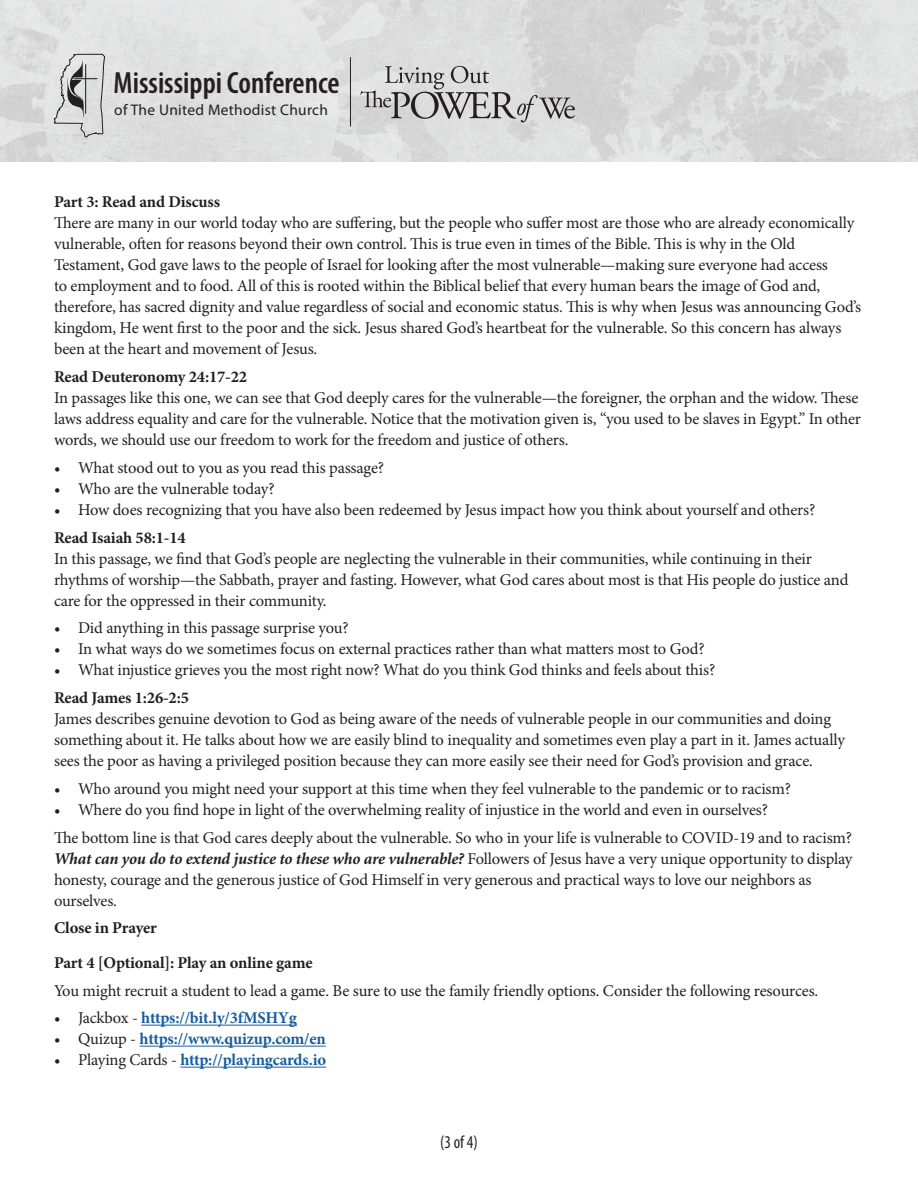
<style>
.page{position:relative;width:918px;height:1188px;background:#fff}
.page>*{position:absolute;margin:0;border:0;box-sizing:border-box;transform-origin:0 0}
.t1{font:600 condensed 30.75px "Myriad Pro";color:#231f20}
.t2{font:condensed 18px "Myriad Pro";color:#231f20;scale:.95 1}
.t3{font:16.5px/21px "Minion Pro";letter-spacing:-.01em;color:#231f20}
.t4{font:700 16.5px "Minion Pro";letter-spacing:-.01em;color:#231f20}
.t5{font:700 16.5px "Minion Pro";letter-spacing:-.01em;color:#175d9e}
.t6{font:15.45px "Myriad Pro";letter-spacing:.02em;color:#231f20}
.s1{font-family:"Minion";font-weight:700;font-style:italic}
.s2{font-weight:400;color:#231f20}
</style>
<div class="page">
<hr style="left:141px;top:1025px;width:156px;height:1px;background:#175d9e">
<hr style="left:140px;top:1046px;width:186px;height:1px;background:#175d9e">
<hr style="left:180px;top:1067px;width:146px;height:1px;background:#175d9e">
<img style="left:0;top:0;width:918px;height:162px">
<hr style="left:350px;top:57px;width:1px;height:70px;background:#231f20">
<svg style="left:360px;top:66px;width:215px;height:56px;background:#bebdbe"></svg>
<svg style="left:53px;top:54px;width:53px;height:84px;background:#c3c2c3"></svg>
<p class="t1" style="left:114px;top:64px;width:228px">Mississippi Conference</p>
<p class="t6" style="left:114px;top:101px;width:215px">of The United Methodist Church</p>
<p class="t4" style="left:54px;top:191px;width:168px">Part 3: Read and Discuss</p>
<p class="t3" style="left:54px;top:213px;width:809px">There are many in our world today who are suffering, but the people who suffer most are those who are already economically vulnerable, often for reasons beyond their own control. This is true even in times of the Bible. This is why in the Old Testament, God gave laws to the people of Israel for looking after the most vulnerable—making sure everyone had access<br>to employment and to food. All of this is rooted within the Biblical belief that every human bears the image of God and, therefore, has sacred dignity and value regardless of social and economic status. This is why when Jesus was announcing God’s kingdom, He went first to the poor and the sick. Jesus shared God’s heartbeat for the vulnerable. So this concern has always been at the heart and movement of Jesus.</p>
<p class="t4" style="left:54px;top:365px;width:195px">Read Deuteronomy 24:17-22</p>
<p class="t3" style="left:54px;top:388px;width:809px">In passages like this one, we can see that God deeply cares for the vulnerable—the foreigner, the orphan and the widow. These laws address equality and care for the vulnerable. Notice that the motivation given is, “you used to be slaves in Egypt.” In other words, we should use our freedom to work for the freedom and justice of others.</p>
<p class="t3" style="left:54px;top:457px;width:332px">• What stood out to you as you read this passage?</p>
<p class="t3" style="left:54px;top:478px;width:222px">• Who are the vulnerable today?</p>
<p class="t3" style="left:54px;top:499px;width:763px">• How does recognizing that you have also been redeemed by Jesus impact how you think about yourself and others?</p>
<p class="t4" style="left:54px;top:526px;width:133px">Read Isaiah 58:1-14</p>
<p class="t3" style="left:54px;top:548px;width:796px">In this passage, we find that God’s people are neglecting the vulnerable in their communities, while continuing in their rhythms of worship—the Sabbath, prayer and fasting. However, what God cares about most is that His people do justice and care for the oppressed in their community.</p>
<p class="t3" style="left:54px;top:618px;width:296px">• Did anything in this passage surprise you?</p>
<p class="t3" style="left:54px;top:639px;width:652px">• In what ways do we sometimes focus on external practices rather than what matters most to God?</p>
<p class="t3" style="left:54px;top:660px;width:663px">• What injustice grieves you the most right now? What do you think God thinks and feels about this?</p>
<p class="t4" style="left:54px;top:686px;width:136px">Read James 1:26-2:5</p>
<p class="t3" style="left:54px;top:709px;width:792px">James describes genuine devotion to God as being aware of the needs of vulnerable people in our communities and doing something about it. He talks about how we are easily blind to inequality and sometimes even play a part in it. James actually sees the poor as having a privileged position because they can more easily see their need for God’s provision and grace.</p>
<p class="t3" style="left:54px;top:778px;width:739px">• Who around you might need your support at this time when they feel vulnerable to the pandemic or to racism?</p>
<p class="t3" style="left:54px;top:799px;width:716px">• Where do you find hope in light of the overwhelming reality of injustice in the world and even in ourselves?</p>
<p class="t3" style="left:54px;top:827px;width:800px">The bottom line is that God cares deeply about the vulnerable. So who in your life is vulnerable to COVID-19 and to racism?<br><span class="s1">What can you do to extend justice to these who are vulnerable?</span> Followers of Jesus have a very unique opportunity to display honesty, courage and the generous justice of God Himself in very generous and practical ways to love our neighbors as ourselves.</p>
<p class="t4" style="left:54px;top:917px;width:104px">Close in Prayer</p>
<p class="t4" style="left:54px;top:951px;width:260px">Part 4 [Optional]: Play an online game</p>
<p class="t3" style="left:54px;top:980px;width:766px">You might recruit a student to lead a game. Be sure to use the family friendly options. Consider the following resources.</p>
<p class="t5" style="left:54px;top:1007px;width:245px"><span class="s2">• Jackbox -</span> https://bit.ly/3fMSHYg</p>
<p class="t5" style="left:54px;top:1028px;width:273px"><span class="s2">• Quizup -</span> https://www.quizup.com/en</p>
<p class="t5" style="left:54px;top:1049px;width:274px"><span class="s2">• Playing Cards -</span> http://playingcards.io</p>
<p class="t2" style="left:440px;top:1131px;width:41px">(3 of 4)</p>
</div>
